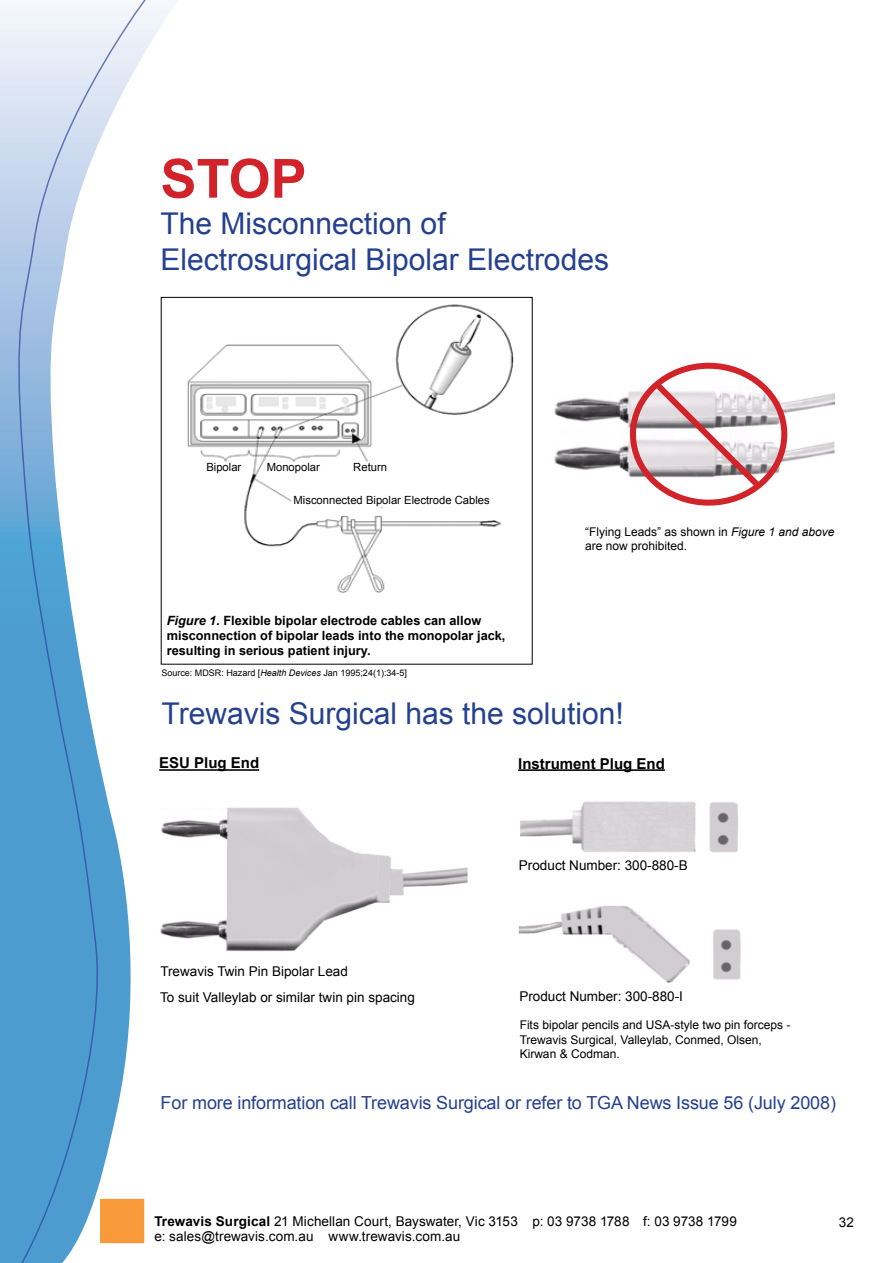
<style>
.page{position:relative;width:893px;height:1263px;background:#fff}
.page>*{position:absolute;margin:0;border:0;box-sizing:border-box;transform-origin:0 0}
.t1{font:700 54px "Arial";color:#d2232a}
.t2{font:30px/36px "Arial";color:#25408f}
.t3{font:18px "Arial";letter-spacing:-.005em;color:#25408f}
.t4{font:700 15px "Arial";color:#000}
.t5{font:13.5px/14.7px "Arial";color:#000}
.t6{font:700 12.75px/15.3px "Arial";color:#000}
.t7{font:12px/14.4px "Arial";color:#000}
.t8{font:11.25px "Arial";color:#000}
.t9{font:9px "Arial";color:#000}
.s1{font-style:italic}
.s2{font-weight:700}
</style>
<div class="page">
<svg style="left:0;top:0;width:162px;height:1263px"></svg>
<div style="left:101px;top:1199px;width:43px;height:43px;background:#f89a3a"></div>
<div style="left:100px;top:1199px;width:44px;height:44px;border:2px solid #f89938"></div>
<img style="left:554px;top:387px;width:282px;height:92px">
<img style="left:160px;top:806px;width:308px;height:147px">
<img style="left:520px;top:801px;width:218px;height:52px">
<img style="left:518px;top:905px;width:223px;height:78px">
<img style="left:187px;top:304px;width:327px;height:289px">
<hr style="left:159px;top:769px;width:100px;height:2px;background:#000">
<hr style="left:518px;top:769px;width:147px;height:2px;background:#000">
<div style="left:630px;top:363px;width:157px;height:143px;border:6px solid #d2232a;border-radius:50%"></div>
<svg style="left:649px;top:377px;width:118px;height:117px"></svg>
<div style="left:206px;top:462px;width:38px;height:12px;background:#fff"></div>
<div style="left:267px;top:463px;width:56px;height:18px;background:#fff"></div>
<div style="left:353px;top:462px;width:57px;height:18px;background:#fff"></div>
<div style="left:293px;top:496px;width:227px;height:11px;background:#fff"></div>
<div style="left:506px;top:554px;width:23px;height:55px;background:#fff"></div>
<h1 class="t1" style="left:161px;top:143px;width:148px">STOP</h1>
<h2 class="t2" style="left:161px;top:205px;width:450px">The Misconnection of<br>Electrosurgical Bipolar Electrodes</h2>
<p class="t8" style="left:206px;top:459px;width:37px">Bipolar</p>
<p class="t8" style="left:267px;top:460px;width:55px">Monopolar</p>
<p class="t8" style="left:353px;top:459px;width:35px">Return</p>
<p class="t8" style="left:293px;top:492px;width:198px">Misconnected Bipolar Electrode Cables</p>
<p class="t6" style="left:167px;top:613px;width:340px"><span class="s1">Figure 1.</span> Flexible bipolar electrode cables can allow misconnection of bipolar leads into the monopolar jack, resulting in serious patient injury.</p>
<p class="t9" style="left:161px;top:667px;width:247px">Source: MDSR: Hazard [<span class="s1">Health Devices</span> Jan 1995;24(1):34-5]</p>
<p class="t7" style="left:585px;top:525px;width:251px">“Flying Leads” as shown in <span class="s1">Figure 1 and above </span>are now prohibited.</p>
<h2 class="t2" style="left:162px;top:695px;width:464px">Trewavis Surgical has the solution!</h2>
<p class="t4" style="left:159px;top:753px;width:102px">ESU Plug End</p>
<p class="t4" style="left:518px;top:753px;width:148px">Instrument Plug End</p>
<p class="t5" style="left:160px;top:964px;width:189px">Trewavis Twin Pin Bipolar Lead</p>
<p class="t5" style="left:160px;top:990px;width:256px">To suit Valleylab or similar twin pin spacing</p>
<p class="t5" style="left:519px;top:858px;width:170px">Product Number: 300-880-B</p>
<p class="t5" style="left:519px;top:989px;width:165px">Product Number: 300-880-I</p>
<p class="t7" style="left:520px;top:1018px;width:272px">Fits bipolar pencils and USA-style two pin forceps -<br>Trewavis Surgical, Valleylab, Conmed, Olsen,<br>Kirwan &amp; Codman.</p>
<h3 class="t3" style="left:161px;top:1091px;width:677px">For more information call Trewavis Surgical or refer to TGA News Issue 56 (July 2008)</h3>
<p class="t5" style="left:154px;top:1214px;width:584px"><span class="s2">Trewavis Surgical</span> 21 Michellan Court, Bayswater, Vic 3153 p: 03 9738 1788 f: 03 9738 1799 e: sales@trewavis.com.au www.trewavis.com.au</p>
<p class="t5" style="left:839px;top:1215px;width:17px">32</p>
</div>
